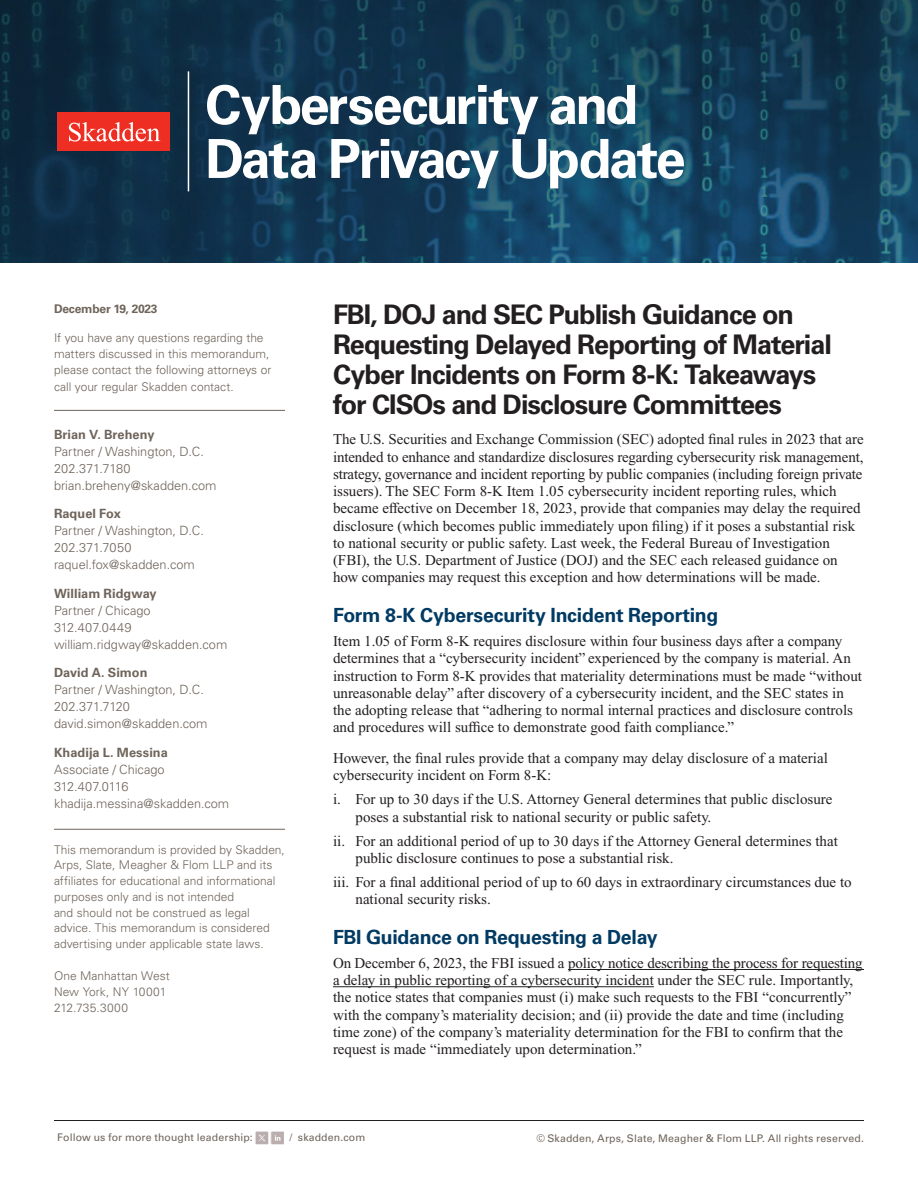
<style>
.page{position:relative;width:918px;height:1188px;background:#fff}
.page>*{position:absolute;margin:0;border:0;box-sizing:border-box;transform-origin:0 0}
.Title_Practice_Specific{font:700 54px/54px "Univers LT Std";letter-spacing:-.04em;color:#fff}
.Article_Title{font:700 27px/30px "Univers LT Std";letter-spacing:-.04em;color:#231f20}
.NEW_First_Level_Heading{font:700 19.5px "Univers LT Std";letter-spacing:-.015em;color:#003a63}
.Main_Body{font:15px/17.2px "Times New Roman PS Std";color:#231f20}
.Contacts{font:300 12.75px "Univers LT Std";color:#6f645a}
.Contacts_Name{font:700 12.75px "Univers LT Std";letter-spacing:.005em;color:#6f645a}
.Contacts-2{font:300 12.75px "Univers LT Std";letter-spacing:.03em;color:#6f645a}
.Contacts-3{font:300 12.75px "Univers LT Std";letter-spacing:-.02em;color:#6f645a}
.Sidebar_body_rule_above{font:300 12px/15.8px "Univers LT Std";color:#6f645a}
.Sidebar_body_rule_below{font:300 12px/15.8px "Univers LT Std";color:#6f645a}
.Firm_Address{font:300 12px/15.8px "Univers LT Std";color:#6f645a}
.Sidebar_body_rule_above-2{font:700 12px "Univers LT Std";letter-spacing:-.015em;color:#6f645a}
.t1{font:10.5px "Univers LT Std";letter-spacing:.01em;color:#6f645a}
</style>
<div class="page">
<hr style="left:54px;top:1120px;width:810px;height:1px;background:#231f20">
<div style="left:256px;top:1132px;width:12px;height:12px;background:#baadad"></div>
<svg style="left:259px;top:1135px;width:6px;height:6px"></svg>
<div style="left:271px;top:1132px;width:13px;height:12px;background:#baaeae"></div>
<svg style="left:275px;top:1135px;width:5px;height:6px"></svg>
<img style="left:0;top:0;width:918px;height:263px">
<hr style="left:568px;top:969px;width:296px;height:1px;background:#231f20">
<hr style="left:333px;top:986px;width:321px;height:1px;background:#231f20">
<div style="left:57px;top:112px;width:113px;height:39px;background:#ee2e22"></div>
<svg style="left:69px;top:122px;width:91px;height:20px"></svg>
<hr style="left:188px;top:71px;width:1px;height:120px;background:#fff">
<hr style="left:54px;top:410px;width:231px;height:1px;background:#6f645a">
<hr style="left:54px;top:829px;width:231px;height:1px;background:#6f645a">
<h1 class="Title_Practice_Specific" style="left:205px;top:78px;width:482px">Cybersecurity and<br>Data Privacy Update</h1>
<p class="Sidebar_body_rule_above-2" style="left:54px;top:302px;width:105px">December 19, 2023</p>
<p class="Sidebar_body_rule_below" style="left:54px;top:330px;width:219px">If you have any questions regarding the matters discussed in this memorandum, please contact the following attorneys or</p>
<p class="Sidebar_body_rule_below" style="left:54px;top:378px;width:181px">call your regular Skadden contact.</p>
<p class="Contacts_Name" style="left:54px;top:427px;width:102px">Brian V. Breheny</p>
<p class="Contacts" style="left:54px;top:444px;width:151px">Partner / Washington, D.C.</p>
<p class="Contacts" style="left:54px;top:460px;width:78px">202.371.7180</p>
<p class="Contacts" style="left:54px;top:477px;width:164px">brian.breheny@skadden.com</p>
<p class="Contacts_Name" style="left:54px;top:506px;width:69px">Raquel Fox</p>
<p class="Contacts" style="left:54px;top:523px;width:151px">Partner / Washington, D.C.</p>
<p class="Contacts" style="left:54px;top:540px;width:79px">202.371.7050</p>
<p class="Contacts" style="left:54px;top:557px;width:142px">raquel.fox@skadden.com</p>
<p class="Contacts_Name" style="left:54px;top:586px;width:104px">William Ridgway</p>
<p class="Contacts" style="left:54px;top:603px;width:98px">Partner / Chicago</p>
<p class="Contacts-2" style="left:54px;top:619px;width:79px">312.407.0449</p>
<p class="Contacts" style="left:54px;top:636px;width:175px">william.ridgway@skadden.com</p>
<p class="Contacts_Name" style="left:54px;top:665px;width:95px">David A. Simon</p>
<p class="Contacts" style="left:54px;top:682px;width:151px">Partner / Washington, D.C.</p>
<p class="Contacts" style="left:54px;top:699px;width:78px">202.371.7120</p>
<p class="Contacts" style="left:54px;top:716px;width:155px">david.simon@skadden.com</p>
<p class="Contacts_Name" style="left:54px;top:745px;width:115px">Khadija L. Messina</p>
<p class="Contacts" style="left:54px;top:762px;width:112px">Associate / Chicago</p>
<p class="Contacts-3" style="left:54px;top:778px;width:76px">312.407.0116</p>
<p class="Contacts" style="left:54px;top:795px;width:177px">khadija.messina@skadden.com</p>
<p class="Sidebar_body_rule_above" style="left:54px;top:842px;width:232px">This memorandum is provided by Skadden, Arps, Slate, Meagher &amp; Flom LLP and its affiliates for educational and informational purposes only and is not intended<br>and should not be construed as legal advice. This memorandum is considered advertising under applicable state laws.</p>
<p class="Firm_Address" style="left:54px;top:968px;width:117px">One Manhattan West<br>New York, NY 10001<br>212.735.3000</p>
<h2 class="Article_Title" style="left:333px;top:299px;width:500px">FBI, DOJ and SEC Publish Guidance on Requesting Delayed Reporting of Material Cyber Incidents on Form 8-K: Takeaways for CISOs and Disclosure Committees</h2>
<p class="Main_Body" style="left:333px;top:431px;width:532px">The U.S. Securities and Exchange Commission (SEC) adopted final rules in 2023 that are intended to enhance and standardize disclosures regarding cybersecurity risk management, strategy, governance and incident reporting by public companies (including foreign private issuers). The SEC Form 8-K Item 1.05 cybersecurity incident reporting rules, which became effective on December 18, 2023, provide that companies may delay the required disclosure (which becomes public immediately upon filing) if it poses a substantial risk to national security or public safety. Last week, the Federal Bureau of Investigation (FBI), the U.S. Department of Justice (DOJ) and the SEC each released guidance on how companies may request this exception and how determinations will be made.</p>
<p class="NEW_First_Level_Heading" style="left:333px;top:604px;width:387px">Form 8-K Cybersecurity Incident Reporting</p>
<p class="Main_Body" style="left:333px;top:633px;width:531px">Item 1.05 of Form 8-K requires disclosure within four business days after a company determines that a “cybersecurity incident” experienced by the company is material. An instruction to Form 8-K provides that materiality determinations must be made “without unreasonable delay” after discovery of a cybersecurity incident, and the SEC states in the adopting release that “adhering to normal internal practices and disclosure controls and procedures will suffice to demonstrate good faith compliance.”</p>
<p class="Main_Body" style="left:333px;top:750px;width:496px">However, the final rules provide that a company may delay disclosure of a material cybersecurity incident on Form 8-K:</p>
<p class="Main_Body" style="left:356px;top:791px;width:479px;text-indent:-22px">i. For up to 30 days if the U.S. Attorney General determines that public disclosure poses a substantial risk to national security or public safety.</p>
<p class="Main_Body" style="left:356px;top:832px;width:484px;text-indent:-22px">ii. For an additional period of up to 30 days if the Attorney General determines that public disclosure continues to pose a substantial risk.</p>
<p class="Main_Body" style="left:356px;top:873px;width:498px;text-indent:-22px">iii. For a final additional period of up to 60 days in extraordinary circumstances due to national security risks.</p>
<p class="NEW_First_Level_Heading" style="left:333px;top:926px;width:326px">FBI Guidance on Requesting a Delay</p>
<p class="Main_Body" style="left:333px;top:954px;width:531px">On December 6, 2023, the FBI issued a policy notice describing the process for requesting a delay in public reporting of a cybersecurity incident under the SEC rule. Importantly, the notice states that companies must (i) make such requests to the FBI “concurrently” with the company’s materiality decision; and (ii) provide the date and time (including time zone) of the company’s materiality determination for the FBI to confirm that the request is made “immediately upon determination.”</p>
<p class="t1" style="left:57px;top:1131px;width:197px">Follow us for more thought leadership:</p>
<p class="t1" style="left:289px;top:1131px;width:77px">/ skadden.com</p>
<p class="t1" style="left:536px;top:1132px;width:329px">© Skadden, Arps, Slate, Meagher &amp; Flom LLP. All rights reserved.</p>
</div>
